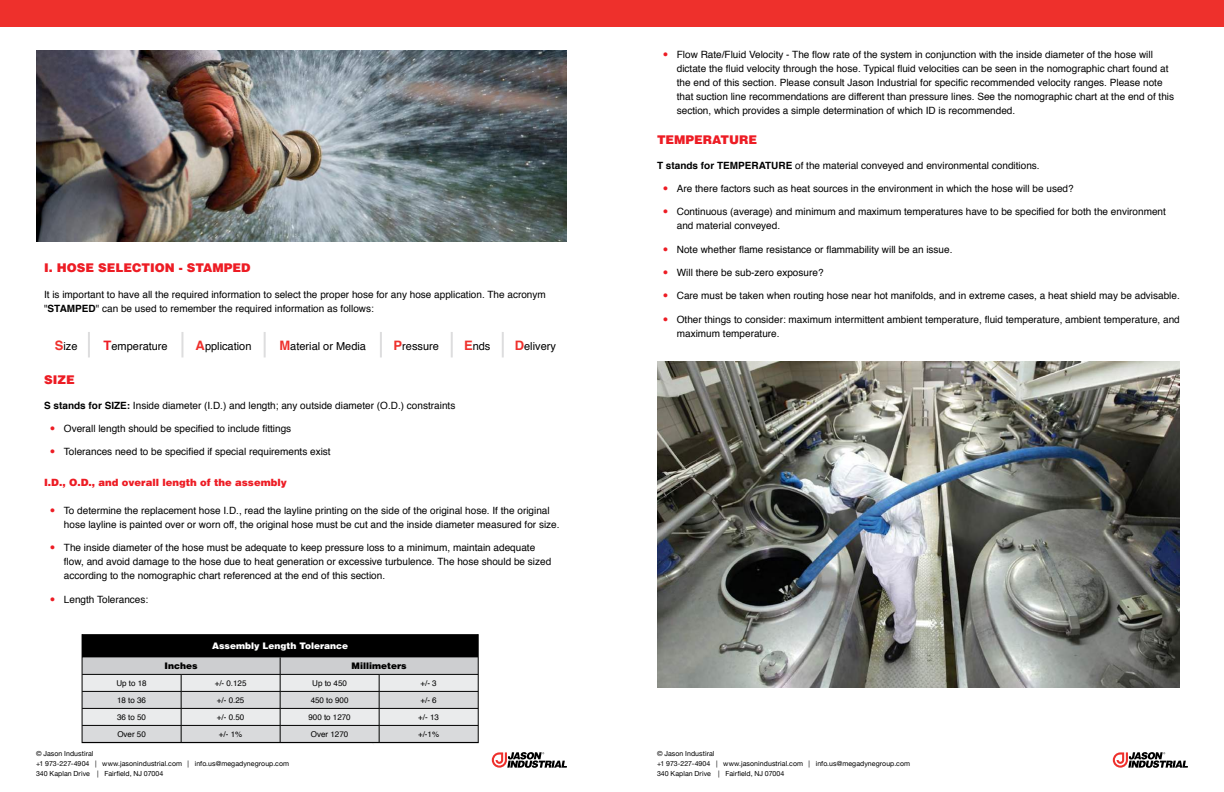
<style>
.page{position:relative;width:1224px;height:792px;background:#fff}
.page>*{position:absolute;margin:0;border:0;box-sizing:border-box;transform-origin:0 0}
.t1{font:900 12px "Helvetica LT Std";color:#ed1c24}
.t2{font:11px "Helvetica";color:#000}
.t3{font:10px/14px "Helvetica";color:#000}
.t4{font:900 10px "Helvetica LT Std";color:#ed1c24}
.t5{font:900 9px "Helvetica LT Std";color:#fff}
.t6{font:900 9px "Helvetica LT Std";color:#000}
.t7{font:8px "Helvetica";color:#000}
.t8{font:7px/10px "Helvetica Neue";letter-spacing:.01em;color:#000}
.s1{font-weight:700}
.s2{font-weight:700;font-size:13px;color:#ee302c}
.s3{font-weight:700;font-size:13px;color:#ed1c24}
</style>
<div class="page">
<div style="left:0;top:0;width:612px;height:27px;background:#ee302c"></div>
<div style="left:612px;top:0;width:612px;height:27px;background:#ee302c"></div>
<svg style="left:492px;top:752px;width:75px;height:16px"></svg>
<svg style="left:1113px;top:752px;width:75px;height:16px"></svg>
<img style="left:36px;top:50px;width:531px;height:191px">
<div style="left:82px;top:635px;width:396px;height:22px;background:#000"></div>
<svg style="left:82px;top:657px;width:396px;height:87px;background:#d2d3d5"></svg>
<hr style="left:82px;top:674px;width:99px;height:1px;background:#000">
<hr style="left:181px;top:674px;width:99px;height:1px;background:#000">
<hr style="left:280px;top:674px;width:99px;height:1px;background:#000">
<hr style="left:379px;top:674px;width:99px;height:1px;background:#000">
<div style="left:82px;top:635px;width:396px;height:108px;border:1px solid #000"></div>
<hr style="left:88px;top:332px;width:2px;height:25px;background:#ddddde">
<hr style="left:181px;top:332px;width:2px;height:25px;background:#ddddde">
<hr style="left:264px;top:332px;width:2px;height:25px;background:#ddddde">
<hr style="left:380px;top:332px;width:2px;height:25px;background:#ddddde">
<hr style="left:451px;top:332px;width:2px;height:25px;background:#ddddde">
<hr style="left:502px;top:332px;width:2px;height:25px;background:#ddddde">
<img style="left:657px;top:362px;width:523px;height:325px">
<p class="t1" style="left:44px;top:263px;width:208px">I. HOSE SELECTION - STAMPED</p>
<p class="t3" style="left:44px;top:288px;width:503px">It is important to have all the required information to select the proper hose for any hose application. The acronym "<span class="s1">STAMPED</span>" can be used to remember the required information as follows:</p>
<p class="t2" style="left:55px;top:342px;width:24px"><span class="s2">S</span>ize</p>
<p class="t2" style="left:104px;top:342px;width:66px"><span class="s3">T</span>emperature</p>
<p class="t2" style="left:196px;top:342px;width:57px"><span class="s2">A</span>pplication</p>
<p class="t2" style="left:279px;top:342px;width:88px"><span class="s2">M</span>aterial or Media</p>
<p class="t2" style="left:394px;top:342px;width:47px"><span class="s2">P</span>ressure</p>
<p class="t2" style="left:464px;top:342px;width:28px"><span class="s2">E</span>nds</p>
<p class="t2" style="left:515px;top:342px;width:43px"><span class="s2">D</span>elivery</p>
<p class="t1" style="left:44px;top:375px;width:32px">SIZE</p>
<p class="t3" style="left:44px;top:400px;width:413px"><span class="s1">S stands for SIZE:</span> Inside diameter (I.D.) and length; any outside diameter (O.D.) constraints</p>
<p class="t3" style="left:64px;top:422px;width:229px">Overall length should be speci昀椀ed to include 昀椀ttings</p>
<p class="t3" style="left:64px;top:445px;width:268px">Tolerances need to be speci昀椀ed if special requirements exist</p>
<p class="t4" style="left:44px;top:478px;width:244px">I.D., O.D., and overall length of the assembly</p>
<p class="t3" style="left:64px;top:504px;width:497px">To determine the replacement hose I.D., read the layline printing on the side of the original hose. If the original hose layline is painted over or worn off, the original hose must be cut and the inside diameter measured for size.</p>
<p class="t3" style="left:64px;top:542px;width:489px">The inside diameter of the hose must be adequate to keep pressure loss to a minimum, maintain adequate<br>昀氀ow, and avoid damage to the hose due to heat generation or excessive turbulence. The hose should be sized according to the nomographic chart referenced at the end of this section.</p>
<p class="t3" style="left:64px;top:593px;width:86px">Length Tolerances:</p>
<p class="t5" style="left:212px;top:643px;width:138px">Assembly Length Tolerance</p>
<p class="t6" style="left:165px;top:662px;width:35px">Inches</p>
<p class="t6" style="left:352px;top:662px;width:56px">Millimeters</p>
<p class="t7" style="left:117px;top:680px;width:32px">Up to 18</p>
<p class="t7" style="left:215px;top:680px;width:33px">+/- 0.125</p>
<p class="t7" style="left:312px;top:680px;width:36px">Up to 450</p>
<p class="t7" style="left:421px;top:680px;width:18px">+/- 3</p>
<p class="t7" style="left:117px;top:697px;width:30px">18 to 36</p>
<p class="t7" style="left:217px;top:697px;width:29px">+/- 0.25</p>
<p class="t7" style="left:311px;top:697px;width:39px">450 to 900</p>
<p class="t7" style="left:421px;top:697px;width:18px">+/- 6</p>
<p class="t7" style="left:117px;top:714px;width:30px">36 to 50</p>
<p class="t7" style="left:217px;top:714px;width:29px">+/- 0.50</p>
<p class="t7" style="left:309px;top:714px;width:44px">900 to 1270</p>
<p class="t7" style="left:418px;top:714px;width:22px">+/- 13</p>
<p class="t7" style="left:117px;top:731px;width:30px">Over 50</p>
<p class="t7" style="left:219px;top:731px;width:25px">+/- 1%</p>
<p class="t7" style="left:311px;top:731px;width:39px">Over 1270</p>
<p class="t7" style="left:418px;top:731px;width:23px">+/-1%</p>
<p class="t8" style="left:36px;top:749px;width:255px">© Jason Industiral<br>+1 973-227-4904 | www.jasonindustrial.com | info.us@megadynegroup.com<br>340 Kaplan Drive | Fair昀椀eld, NJ 07004</p>
<p class="t3" style="left:677px;top:48px;width:499px">Flow Rate/Fluid Velocity - The 昀氀ow rate of the system in conjunction with the inside diameter of the hose will dictate the 昀氀uid velocity through the hose. Typical 昀氀uid velocities can be seen in the nomographic chart found at the end of this section. Please consult Jason Industrial for speci昀椀c recommended velocity ranges. Please note that suction line recommendations are different than pressure lines. See the nomographic chart at the end of this section, which provides a simple determination of which ID is recommended.</p>
<p class="t1" style="left:657px;top:135px;width:102px">TEMPERATURE</p>
<p class="t3" style="left:657px;top:159px;width:384px"><span class="s1">T stands for TEMPERATURE</span> of the material conveyed and environmental conditions.</p>
<p class="t3" style="left:677px;top:182px;width:398px">Are there factors such as heat sources in the environment in which the hose will be used?</p>
<p class="t3" style="left:677px;top:205px;width:491px">Continuous (average) and minimum and maximum temperatures have to be speci昀椀ed for both the environment and material conveyed.</p>
<p class="t3" style="left:677px;top:242px;width:277px">Note whether 昀氀ame resistance or 昀氀ammability will be an issue.</p>
<p class="t3" style="left:677px;top:266px;width:148px">Will there be sub-zero exposure?</p>
<p class="t3" style="left:677px;top:289px;width:505px">Care must be taken when routing hose near hot manifolds, and in extreme cases, a heat shield may be advisable.</p>
<p class="t3" style="left:677px;top:312px;width:504px">Other things to consider: maximum intermittent ambient temperature, 昀氀uid temperature, ambient temperature, and maximum temperature.</p>
<p class="t8" style="left:657px;top:749px;width:255px">© Jason Industiral<br>+1 973-227-4904 | www.jasonindustrial.com | info.us@megadynegroup.com<br>340 Kaplan Drive | Fair昀椀eld, NJ 07004</p>
</div>
